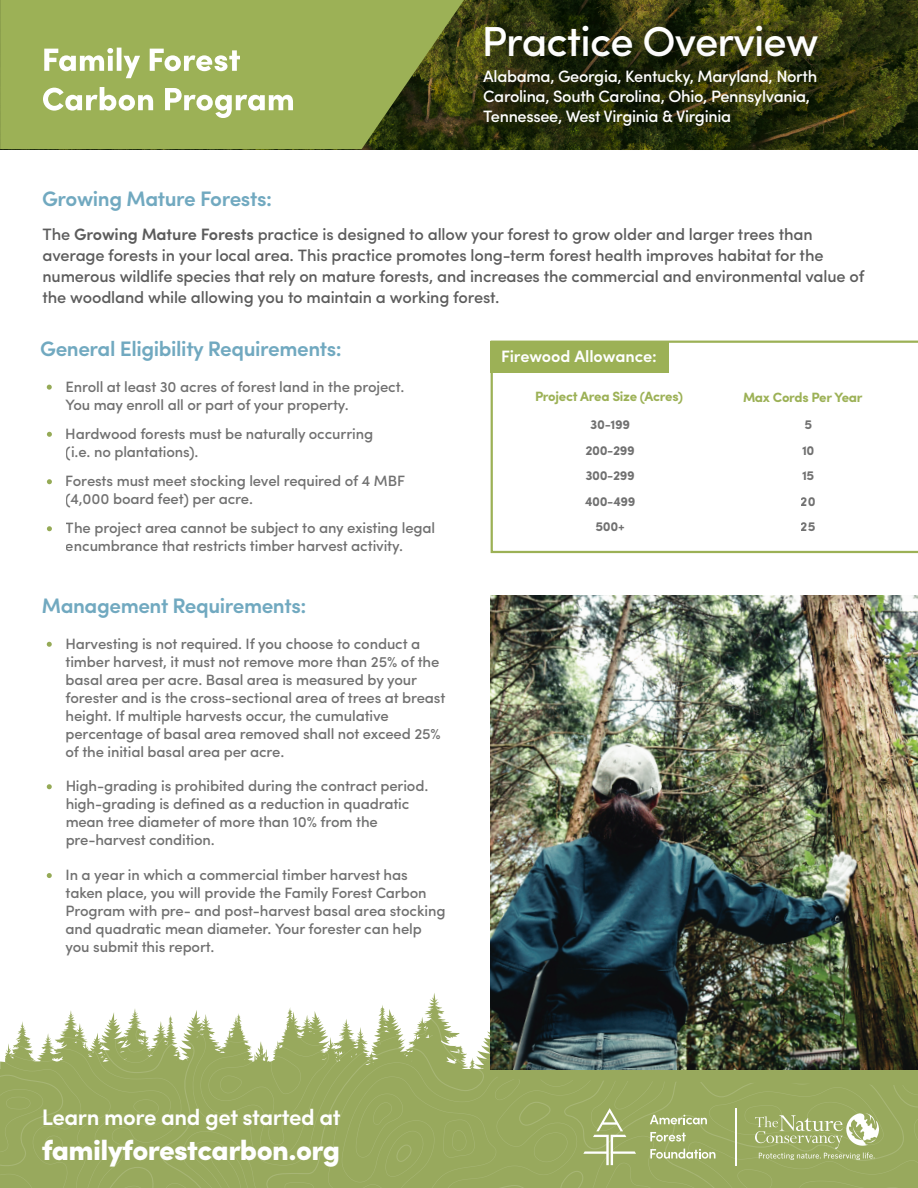
<style>
.page{position:relative;width:918px;height:1188px;background:#fff}
.page>*{position:absolute;margin:0;border:0;box-sizing:border-box;transform-origin:0 0}
.t1{font:500 42px "Sofia Pro";letter-spacing:-.02em;color:#fff}
.t2{font:900 28.5px "Sofia Pro";letter-spacing:-.02em;color:#fff}
.t3{font:600 22.5px "Sofia Pro";letter-spacing:-.02em;color:#fff}
.t4{font:600 21px "Sofia Pro";letter-spacing:-.02em;color:#71a9c0}
.t5{font:500 16.5px/21px "Sofia Pro";letter-spacing:-.01em;color:#333}
.t6{font:500 16.5px/19.8px "Sofia Pro";letter-spacing:-.02em;color:#fff}
.t7{font:600 16.5px "Sofia Pro";letter-spacing:-.005em;color:#fff}
.t8{font:500 15px/18px "Sofia Pro";letter-spacing:-.01em;color:#333}
.t9{font:700 13.5px "Sofia Pro";letter-spacing:-.02em;color:#9cb156}
.t10{font:700 13.2px/25.5px "Sofia Pro";letter-spacing:-.03em;color:#333;text-align:center}
.s1{font-weight:600}
</style>
<div class="page">
<svg style="left:895px;top:0;width:23px;height:149px;background:#29310b"></svg>
<svg style="left:0;top:0;width:443px;height:149px;background:#91a44e"></svg>
<svg style="left:43px;top:48px;width:250px;height:70px"></svg>
<svg style="left:0;top:993px;width:918px;height:195px;fill:#98a95d"></svg>
<svg style="left:650px;top:1115px;width:57px;height:9px"></svg>
<svg style="left:650px;top:1132px;width:36px;height:10px"></svg>
<svg style="left:650px;top:1149px;width:65px;height:10px"></svg>
<svg style="left:583px;top:1108px;width:53px;height:57px;background:#a7b575"></svg>
<hr style="left:735px;top:1108px;width:1px;height:57px;background:#fff">
<img style="left:756px;top:1113px;width:123px;height:46px">
<svg style="left:47px;top:385px;width:5px;height:5px"></svg>
<svg style="left:47px;top:432px;width:5px;height:5px"></svg>
<svg style="left:47px;top:479px;width:5px;height:5px"></svg>
<svg style="left:47px;top:526px;width:5px;height:5px"></svg>
<svg style="left:47px;top:642px;width:5px;height:5px"></svg>
<svg style="left:47px;top:784px;width:5px;height:5px"></svg>
<svg style="left:47px;top:873px;width:5px;height:5px"></svg>
<svg style="left:491px;top:341px;width:427px;height:212px"></svg>
<img style="left:490px;top:595px;width:428px;height:474px">
<img style="left:441px;top:0;width:454px;height:108px">
<img style="left:443px;top:28px;width:457px;height:122px">
<h3 class="t4" style="left:42px;top:183px;width:231px">Growing Mature Forests:</h3>
<h1 class="t1" style="left:482px;top:10px;width:338px">Practice Overview</h1>
<p class="t6" style="left:483px;top:65px;width:335px">Alabama, Georgia, Kentucky, Maryland, North<br>Carolina, South Carolina, Ohio, Pennsylvania,<br>Tennessee, West Virginia &amp; Virginia</p>
<p class="t5" style="left:42px;top:222px;width:823px">The <span class="s1">Growing Mature Forests</span> practice is designed to allow your forest to grow older and larger trees than average forests in your local area. This practice promotes long-term forest health improves habitat for the numerous wildlife species that rely on mature forests, and increases the commercial and environmental value of the woodland while allowing you to maintain a working forest.</p>
<h3 class="t4" style="left:40px;top:332px;width:303px">General Eligibility Requirements:</h3>
<p class="t8" style="left:66px;top:377px;width:340px">Enroll at least 30 acres of forest land in the project.<br>You may enroll all or part of your property.</p>
<p class="t8" style="left:66px;top:424px;width:309px">Hardwood forests must be naturally occurring (i.e. no plantations).</p>
<p class="t8" style="left:66px;top:471px;width:341px">Forests must meet stocking level required of 4 MBF (4,000 board feet) per acre.</p>
<p class="t8" style="left:66px;top:518px;width:371px">The project area cannot be subject to any existing legal encumbrance that restricts timber harvest activity.</p>
<h3 class="t4" style="left:42px;top:589px;width:266px">Management Requirements:</h3>
<p class="t8" style="left:66px;top:634px;width:381px">Harvesting is not required. If you choose to conduct a timber harvest, it must not remove more than 25% of the basal area per acre. Basal area is measured by your forester and is the cross-sectional area of trees at breast height. If multiple harvests occur, the cumulative percentage of basal area removed shall not exceed 25% of the initial basal area per acre.</p>
<p class="t8" style="left:66px;top:776px;width:364px">High-grading is prohibited during the contract period. high-grading is defined as a reduction in quadratic mean tree diameter of more than 10% from the pre-harvest condition.</p>
<p class="t8" style="left:66px;top:865px;width:381px">In a year in which a commercial timber harvest has taken place, you will provide the Family Forest Carbon Program with pre- and post-harvest basal area stocking and quadratic mean diameter. Your forester can help you submit this report.</p>
<p class="t7" style="left:501px;top:343px;width:157px">Firewood Allowance:</p>
<p class="t9" style="left:535px;top:386px;width:150px">Project Area Size (Acres)</p>
<p class="t9" style="left:743px;top:387px;width:121px">Max Cords Per Year</p>
<p class="t10" style="left:585px;top:411px;width:52px">30-199<br>200-299<br>300-299<br>400-499<br>500+</p>
<p class="t10" style="left:801px;top:411px;width:16px;text-align:left">5<br>10<br>15<br>20<br>25</p>
<h3 class="t3" style="left:42px;top:1100px;width:300px">Learn more and get started at</h3>
<h2 class="t2" style="left:42px;top:1127px;width:300px">familyforestcarbon.org</h2>
</div>
